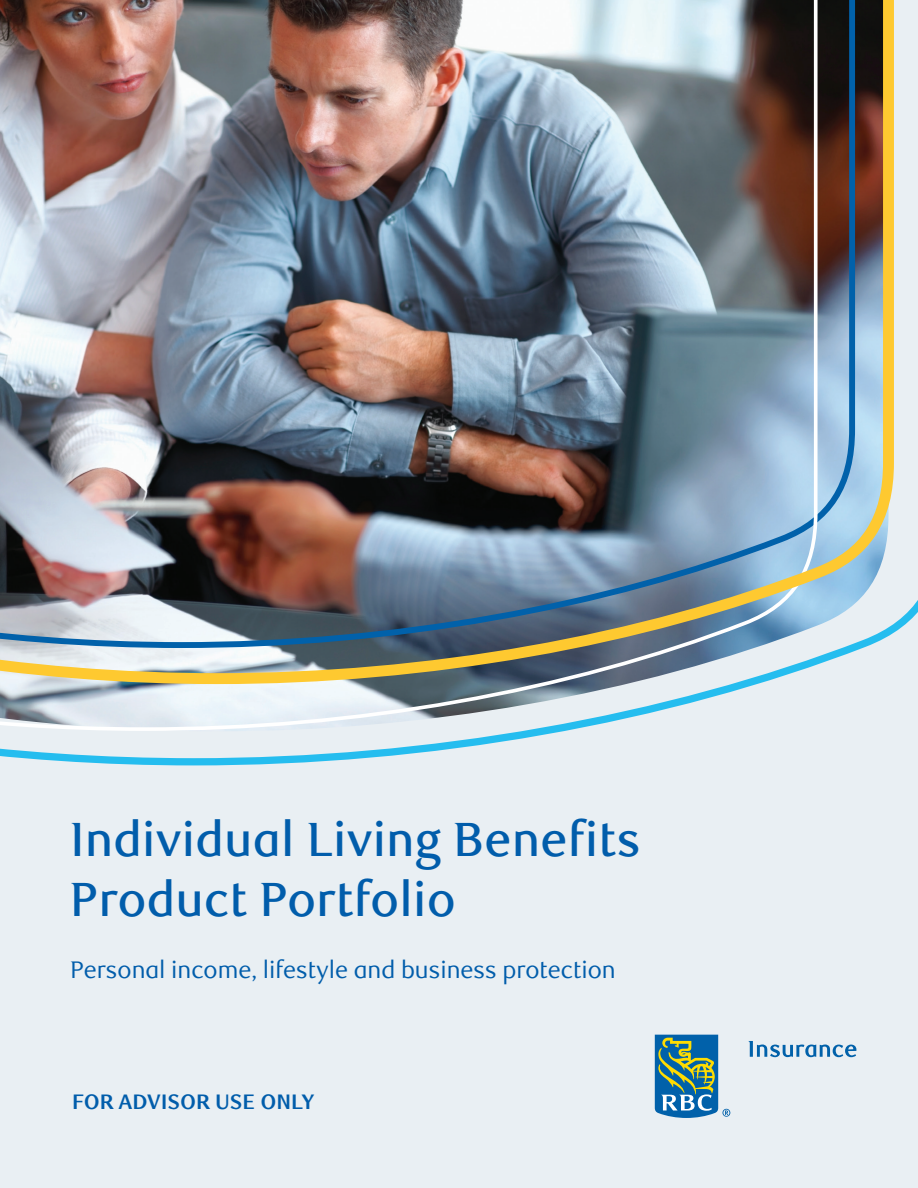
<style>
.page{position:relative;width:918px;height:1188px;background:#e9eff3}
.page>*{position:absolute;margin:0;border:0;box-sizing:border-box;transform-origin:0 0}
.t1{font:500 48px/60px "RBC Display";letter-spacing:.01em;color:#015dab}
.t2{font:24px "RBC Display";color:#015dab}
.t3{font:700 21px "RBC Text";letter-spacing:-.02em;color:#015dab}
</style>
<div class="page">
<svg style="left:0;top:600px;width:918px;height:165px"></svg>
<img style="left:0;top:0;width:894px;height:684px">
<svg style="left:655px;top:1035px;width:75px;height:83px"></svg>
<svg style="left:748px;top:1041px;width:108px;height:16px"></svg>
<h1 class="t1" style="left:71px;top:811px;width:572px">Individual Living Benefits<br>Product Portfolio</h1>
<p class="t2" style="left:71px;top:956px;width:547px">Personal income, lifestyle and business protection</p>
<p class="t3" style="left:72px;top:1089px;width:244px">FOR ADVISOR USE ONLY</p>
</div>
